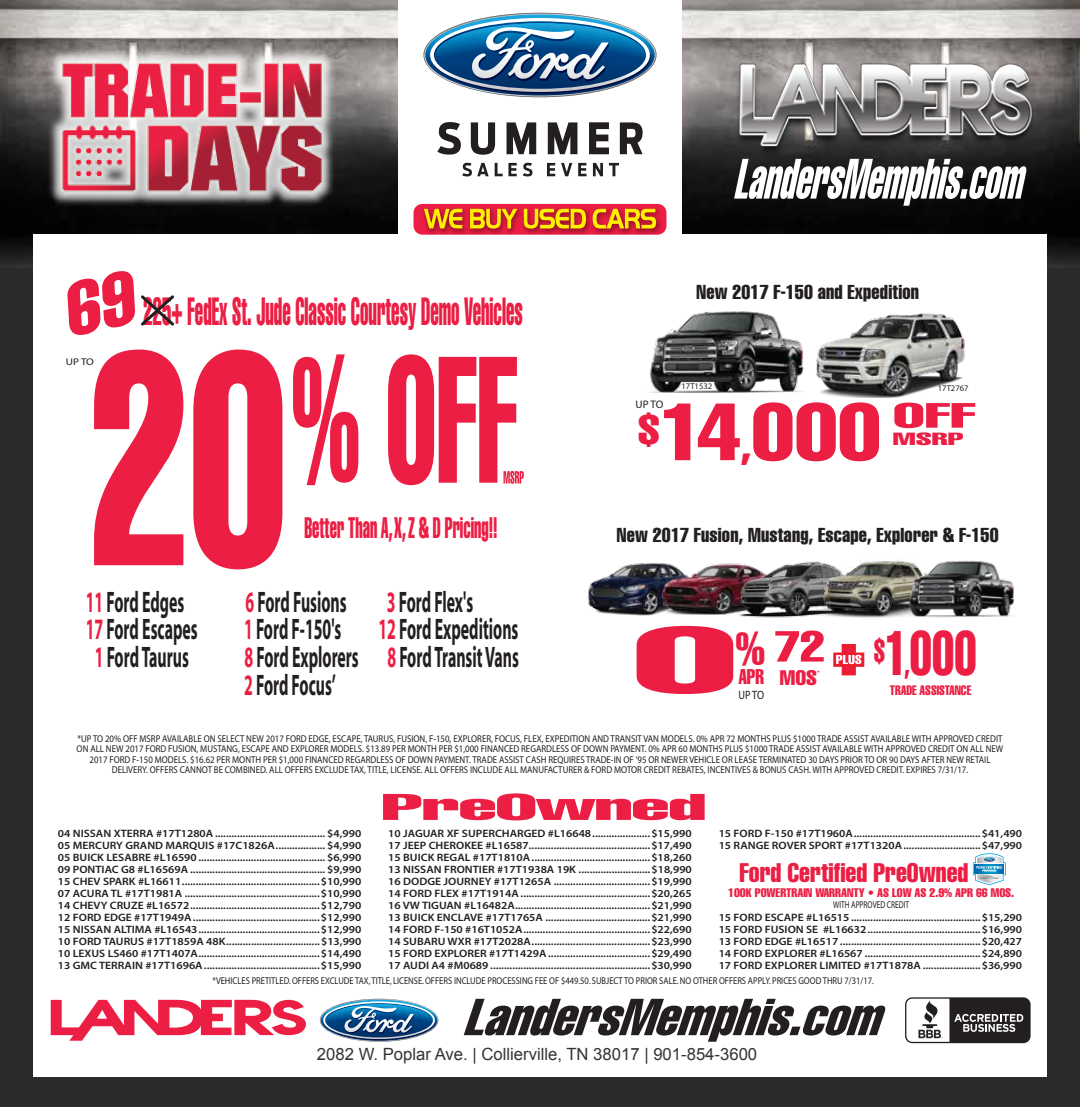
<style>
.page{position:relative;width:1080px;height:1107px;background:#292a29}
.page>*{position:absolute;margin:0;border:0;box-sizing:border-box;transform-origin:0 0}
.t1{font:extra-condensed 92.1px "Helvetica";color:#ec1e44;scale:2.49 1}
.t2{font:extra-condensed 79.65px "Helvetica";color:#ec1e44;scale:1.17 1}
.t3{font:extra-condensed 61.65px "Helvetica";color:#ec1e44;scale:.78 1}
.t4{font:extra-condensed 42.75px "Helvetica";color:#ec1e44;scale:1.27 1}
.t5{font:extra-condensed 38.7px "Helvetica";color:#ec1e44;scale:.51 1}
.t6{font:extra-condensed 36.45px "Helvetica";letter-spacing:-.02em;color:#ec1e44;scale:2.49 1}
.t7{font:extra-condensed 34.5px "Helvetica";color:#ec1e44;scale:1.99 1}
.t8{font:700 29.7px/27.6px "Myriad";color:#231f20;scale:.53 1}
.t9{font:extra-condensed 29.25px "Helvetica";color:#ec1e44;scale:.59 1}
.t10{font:extra-condensed 26.4px "Helvetica";color:#ec1e44}
.t11{font:extra-condensed 21px "Helvetica";color:#ec1e44;scale:.89 1}
.t12{font:extra-condensed 20.7px "Helvetica";color:#ec1e44;scale:1.12 1}
.t13{font:extra-condensed 19.8px "Helvetica";letter-spacing:.01em;color:#231f20}
.t14{font:extra-condensed 17.4px "Helvetica";color:#ec1e44;scale:1.99 1}
.t15{font:16.8px "Arial";color:#343433}
.t16{font:extra-condensed 13.5px "Helvetica";color:#ec1e44;scale:.92 1}
.t17{font:extra-condensed 12.3px "Helvetica";color:#ec1e44;scale:1.04 1}
.t18{font:12.15px "Myriad Pro";color:#231f20;scale:.84 1}
.t19{font:10.95px "Myriad Pro";color:#231f20}
.t20{font:600 10.65px/12px "Myriad Pro";color:#231f20;text-align:justify;scale:1.09 1}
.t21{font:9.9px/10.5px "Myriad Pro";color:#231f20;text-align:center;scale:.89 1}
.t22{font:9.9px "Myriad";color:#231f20;scale:.86 1}
.t23{font:9.9px "Myriad";color:#231f20;scale:.75 1}
.t24{font:9.75px "Myriad Pro";color:#231f20;scale:1.15 1}
.t25{font:8.55px "Myriad Pro";color:#231f20}
.t26{font:extra-condensed 6.15px "Helvetica";color:#ec1e44;scale:1.12 1}
.s1{color:#ec1e44}
.s2{font-size:38.85px}
.s3{font-size:30.15px}
</style>
<div class="page">
<img style="left:0;top:0;width:1080px;height:268px">
<div style="left:398px;top:0;width:284px;height:240px;background:#fff"></div>
<div style="left:33px;top:235px;width:1014px;height:842px;background:#fff"></div>
<img style="left:419px;top:204px;width:246px;height:31px">
<svg style="left:424px;top:209px;width:38px;height:19px"></svg>
<svg style="left:470px;top:209px;width:47px;height:20px"></svg>
<svg style="left:524px;top:209px;width:62px;height:20px"></svg>
<svg style="left:593px;top:209px;width:63px;height:20px"></svg>
<svg style="left:734px;top:159px;width:293px;height:47px"></svg>
<img style="left:734px;top:55px;width:302px;height:103px">
<svg style="left:464px;top:999px;width:422px;height:43px"></svg>
<img style="left:320px;top:999px;width:118px;height:43px">
<svg style="left:51px;top:999px;width:255px;height:42px"></svg>
<div style="left:906px;top:999px;width:123px;height:43px;background:#231f20;border-radius:6px"></div>
<div style="left:905px;top:997px;width:126px;height:46px;border:3px solid #231f20;border-radius:6px"></div>
<svg style="left:906px;top:999px;width:117px;height:43px"></svg>
<svg style="left:973px;top:853px;width:33px;height:32px"></svg>
<img style="left:650px;top:311px;width:154px;height:82px">
<img style="left:816px;top:313px;width:149px;height:85px">
<svg style="left:424px;top:13px;width:232px;height:84px"></svg>
<svg style="left:437px;top:122px;width:24px;height:33px"></svg>
<svg style="left:506px;top:122px;width:30px;height:32px"></svg>
<svg style="left:548px;top:122px;width:29px;height:32px"></svg>
<svg style="left:589px;top:122px;width:20px;height:32px"></svg>
<svg style="left:471px;top:122px;width:24px;height:33px"></svg>
<svg style="left:620px;top:122px;width:23px;height:32px"></svg>
<svg style="left:523px;top:163px;width:10px;height:14px"></svg>
<svg style="left:462px;top:163px;width:27px;height:14px"></svg>
<svg style="left:495px;top:163px;width:22px;height:13px"></svg>
<svg style="left:547px;top:163px;width:8px;height:13px"></svg>
<svg style="left:561px;top:163px;width:11px;height:13px"></svg>
<svg style="left:578px;top:163px;width:8px;height:13px"></svg>
<svg style="left:593px;top:163px;width:10px;height:13px"></svg>
<svg style="left:609px;top:163px;width:10px;height:13px"></svg>
<svg style="left:94px;top:350px;width:89px;height:215px"></svg>
<svg style="left:193px;top:350px;width:89px;height:219px"></svg>
<svg style="left:293px;top:354px;width:65px;height:131px"></svg>
<svg style="left:388px;top:354px;width:136px;height:131px"></svg>
<img style="left:45px;top:46px;width:294px;height:162px">
<img style="left:49px;top:49px;width:286px;height:154px">
<div style="left:842px;top:644px;width:14px;height:31px;background:#ec1e44;border:4px solid #ed1c2e"></div>
<svg style="left:833px;top:653px;width:31px;height:14px"></svg>
<svg style="left:836px;top:655px;width:25px;height:9px"></svg>
<img style="left:587px;top:563px;width:71px;height:52px">
<img style="left:658px;top:563px;width:79px;height:52px">
<img style="left:737px;top:561px;width:80px;height:57px">
<img style="left:817px;top:560px;width:90px;height:58px">
<img style="left:907px;top:561px;width:107px;height:57px">
<svg style="left:141px;top:295px;width:33px;height:31px"></svg>
<p class="t24" style="left:66px;top:355px;width:26px">UP TO</p>
<h3 class="t5" style="left:144px;top:287px;width:745px">225+ FedEx St. Jude Classic Courtesy Demo Vehicles</h3>
<h3 class="t9" style="left:304px;top:509px;width:329px">Better Than A,X,Z &amp; D Pricing!!</h3>
<h3 class="t8" style="left:86px;top:589px;width:213px"><span class="s1">11</span> Ford Edges<br><span class="s1">17</span> Ford Escapes<br><span class="s1">1</span> Ford Taurus</h3>
<h3 class="t8" style="left:244px;top:589px;width:218px"><span class="s1">6</span> Ford Fusions<br><span class="s1">1</span> Ford F-150's<br><span class="s1">8</span> Ford Explorers</h3>
<h3 class="t8" style="left:387px;top:589px;width:165px"><span class="s1">3</span> Ford Flex's</h3>
<h3 class="t8" style="left:378px;top:616px;width:266px"><span class="s1">12</span> Ford Expeditions</h3>
<h3 class="t8" style="left:387px;top:644px;width:250px"><span class="s1">8</span> Ford Transit Vans</h3>
<h3 class="t8" style="left:244px;top:672px;width:175px"><span class="s1">2</span> Ford Focus’</h3>
<h3 class="t13" style="left:697px;top:279px;width:224px">New 2017 F-150 and Expedition</h3>
<p class="t25" style="left:682px;top:381px;width:32px">17T1532</p>
<p class="t25" style="left:938px;top:383px;width:32px">17T2767</p>
<p class="t19" style="left:636px;top:397px;width:29px">UP TO</p>
<h2 class="t2" style="left:638px;top:381px;width:209px"><sup>$</sup>14<span class="s2">,</span>000</h2>
<h3 class="t7" style="left:893px;top:394px;width:43px">OFF</h3>
<h3 class="t14" style="left:893px;top:428px;width:37px">MSRP</h3>
<h3 class="t13" style="left:617px;top:523px;width:383px">New 2017 Fusion, Mustang, Escape, Explorer &amp; F-150</h3>
<h1 class="t1" style="left:632px;top:602px;width:55px">0<sup>%</sup></h1>
<h3 class="t11" style="left:738px;top:664px;width:31px">APR</h3>
<p class="t18" style="left:738px;top:688px;width:32px">UP TO</p>
<h3 class="t4" style="left:775px;top:619px;width:41px">72</h3>
<h3 class="t12" style="left:780px;top:664px;width:35px">MOS</h3>
<p class="t26" style="left:817px;top:669px;width:4px">*</p>
<h3 class="t3" style="left:874px;top:614px;width:133px"><sup>$</sup>1<span class="s3">,</span>000</h3>
<p class="t16" style="left:890px;top:681px;width:90px">TRADE ASSISTANCE</p>
<p class="t21" style="left:77px;top:733px;width:1043px">*UP TO 20% OFF MSRP AVAILABLE ON SELECT NEW 2017 FORD EDGE, ESCAPE, TAURUS, FUSION, F-150, EXPLORER, FOCUS, FLEX, EXPEDITION AND TRANSIT VAN MODELS. 0% APR 72 MONTHS PLUS $1000 TRADE ASSIST AVAILABLE WITH APPROVED CREDIT ON ALL NEW 2017 FORD FUSION, MUSTANG, ESCAPE AND EXPLORER MODELS. $13.89 PER MONTH PER $1,000 FINANCED REGARDLESS OF DOWN PAYMENT. 0% APR 60 MONTHS PLUS $1000 TRADE ASSIST AVAILABLE WITH APPROVED CREDIT ON ALL NEW 2017 FORD F-150 MODELS. $16.62 PER MONTH PER $1,000 FINANCED REGARDLESS OF DOWN PAYMENT. TRADE ASSIST CASH REQUIRES TRADE-IN OF ’95 OR NEWER VEHICLE OR LEASE TERMINATED 30 DAYS PRIOR TO OR 90 DAYS AFTER NEW RETAIL DELIVERY. OFFERS CANNOT BE COMBINED. ALL OFFERS EXCLUDE TAX, TITLE, LICENSE. ALL OFFERS INCLUDE ALL MANUFACTURER &amp; FORD MOTOR CREDIT REBATES, INCENTIVES &amp; BONUS CASH. WITH APPROVED CREDIT. EXPIRES 7/31/17.</p>
<h3 class="t6" style="left:381px;top:784px;width:132px">PreOwned</h3>
<p class="t20" style="left:58px;top:827px;width:280px">04 NISSAN XTERRA #17T1280A ........................................ $4,990<br>05 MERCURY GRAND MARQUIS #17C1826A.................. $4,990<br>05 BUICK LESABRE #L16590 .............................................. $6,990<br>09 PONTIAC G8 #L16569A ................................................. $9,990<br>15 CHEV SPARK #L16611..................................................$10,990<br>07 ACURA TL #17T1981A .................................................$10,990<br>14 CHEVY CRUZE #L16572...............................................$12,790<br>12 FORD EDGE #17T1949A ..............................................$12,990<br>15 NISSAN ALTIMA #L16543............................................$12,990<br>10 FORD TAURUS #17T1859A 48K..................................$13,990<br>10 LEXUS LS460 #17T1407A............................................$14,490<br>13 GMC TERRAIN #17T1696A..........................................$15,990</p>
<p class="t20" style="left:388px;top:827px;width:280px">10 JAGUAR XF SUPERCHARGED #L16648.....................$15,990<br>17 JEEP CHEROKEE #L16587............................................$17,490<br>15 BUICK REGAL #17T1810A ...........................................$18,260<br>13 NISSAN FRONTIER #17T1938A 19K ..........................$18,990<br>16 DODGE JOURNEY #17T1265A ...................................$19,990<br>14 FORD FLEX #17T1914A ...............................................$20,265<br>16 VW TIGUAN #L16482A.................................................$21,990<br>13 BUICK ENCLAVE #17T1765A ......................................$21,990<br>14 FORD F-150 #16T1052A..............................................$22,690<br>14 SUBARU WXR #17T2028A...........................................$23,990<br>15 FORD EXPLORER #17T1429A .....................................$29,490<br>17 AUDI A4 #M0689 ..........................................................$30,990</p>
<p class="t20" style="left:719px;top:827px;width:280px">15 FORD F-150 #17T1960A..............................................$41,490<br>15 RANGE ROVER SPORT #17T1320A............................$47,990</p>
<h3 class="t10" style="left:739px;top:856px;width:231px">Ford Certified PreOwned</h3>
<p class="t17" style="left:728px;top:884px;width:277px">100K POWERTRAIN WARRANTY • AS LOW AS 2.9% APR 66 MOS.</p>
<p class="t23" style="left:833px;top:899px;width:103px">WITH APPROVED CREDIT</p>
<p class="t20" style="left:719px;top:911px;width:280px">15 FORD ESCAPE #L16515 ...............................................$15,290<br>15 FORD FUSION SE #L16632.........................................$16,990<br>13 FORD EDGE #L16517 ...................................................$20,427<br>14 FORD EXPLORER #L16567 ..........................................$24,890<br>17 FORD EXPLORER LIMITED #17T1878A .....................$36,990</p>
<p class="t22" style="left:213px;top:976px;width:771px">*VEHICLES PRETITLED. OFFERS EXCLUDE TAX, TITLE, LICENSE. OFFERS INCLUDE PROCESSING FEE OF $449.50. SUBJECT TO PRIOR SALE. NO OTHER OFFERS APPLY. PRICES GOOD THRU 7/31/17.</p>
<h3 class="t15" style="left:317px;top:1043px;width:442px">2082 W. Poplar Ave. | Collierville, TN 38017 | 901-854-3600</h3>
</div>
